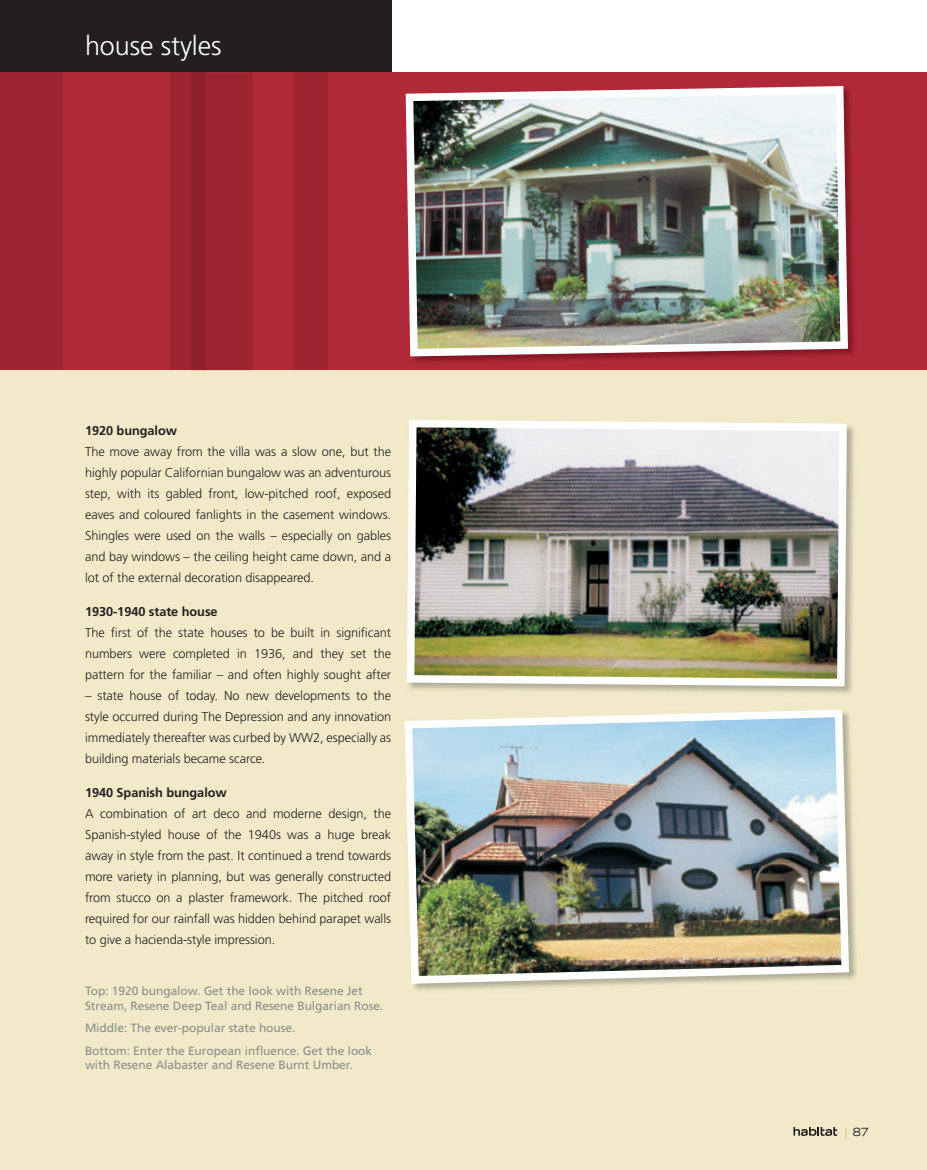
<style>
.page{position:relative;width:927px;height:1170px;background:#fff}
.page>*{position:absolute;margin:0;border:0;box-sizing:border-box;transform-origin:0 0}
.t1{font:300 27px "Frutiger";letter-spacing:-.005em;color:#fff}
.t2{font:300 12.75px/21px "Frutiger";letter-spacing:-.005em;color:#231f20;text-align:justify}
.t3{font:700 12.75px "Frutiger";letter-spacing:-.005em;color:#231f20}
.t4{font:12px/14.2px "Frutiger";letter-spacing:-.005em;color:#898e8b}
.t5{font:expanded 11.25px "Trade Gothic LH";color:#231f20}
.s1{color:#bcb66a}
</style>
<div class="page">
<div style="left:0;top:72px;width:927px;height:1097px;background:#f2e9c9"></div>
<div style="left:0;top:0;width:391px;height:72px;background:#231f20"></div>
<div style="left:0;top:72px;width:927px;height:298px;background:#b02939"></div>
<img style="left:504px;top:427px;width:351px;height:266px">
<img style="left:407px;top:420px;width:444px;height:270px">
<img style="left:414px;top:865px;width:443px;height:126px">
<img style="left:404px;top:709px;width:449px;height:278px">
<div style="left:205px;top:72px;width:48px;height:298px;background:#9e2432"></div>
<div style="left:293px;top:72px;width:35px;height:298px;background:#9e2432"></div>
<div style="left:170px;top:72px;width:21px;height:298px;background:#9e2432"></div>
<div style="left:191px;top:72px;width:14px;height:298px;background:#8f1f2a"></div>
<img style="left:405px;top:86px;width:447px;height:274px">
<div style="left:0;top:72px;width:62px;height:298px;background:#9e2432"></div>
<svg style="left:793px;top:1126px;width:44px;height:9px"></svg>
<h1 class="t1" style="left:85px;top:31px;width:138px">house styles</h1>
<p class="t3" style="left:85px;top:423px;width:94px">1920 bungalow</p>
<p class="t2" style="left:85px;top:441px;width:308px">The move away from the villa was a slow one, but the highly popular Californian bungalow was an adventurous step, with its gabled front, low-pitched roof, exposed eaves and coloured fanlights in the casement windows.<br>Shingles were used on the walls – especially on gables and bay windows – the ceiling height came down, and a lot of the external decoration disappeared.</p>
<p class="t3" style="left:85px;top:604px;width:134px">1930-1940 state house</p>
<p class="t2" style="left:85px;top:622px;width:308px">The first of the state houses to be built in significant numbers were completed in 1936, and they set the pattern for the familiar – and often highly sought after</p>
<p class="t2" style="left:85px;top:685px;width:308px">– state house of today. No new developments to the style occurred during The Depression and any innovation immediately thereafter was curbed by WW2, especially as building materials became scarce.</p>
<p class="t3" style="left:85px;top:784px;width:143px">1940 Spanish bungalow</p>
<p class="t2" style="left:85px;top:803px;width:308px">A combination of art deco and moderne design, the Spanish-styled house of the 1940s was a huge break away in style from the past. It continued a trend towards more variety in planning, but was generally constructed from stucco on a plaster framework. The pitched roof required for our rainfall was hidden behind parapet walls to give a hacienda-style impression.</p>
<p class="t4" style="left:85px;top:984px;width:300px">Top: 1920 bungalow. Get the look with Resene Jet<br>Stream, Resene Deep Teal and Resene Bulgarian Rose.</p>
<p class="t4" style="left:85px;top:1016px;width:289px;line-height:22.8px">Middle: The ever-popular state house.<br>Bottom: Enter the European influence. Get the look</p>
<p class="t4" style="left:85px;top:1058px;width:269px">with Resene Alabaster and Resene Burnt Umber.</p>
<p class="t5" style="left:845px;top:1124px;width:26px"><span class="s1">|</span> 87</p>
</div>
